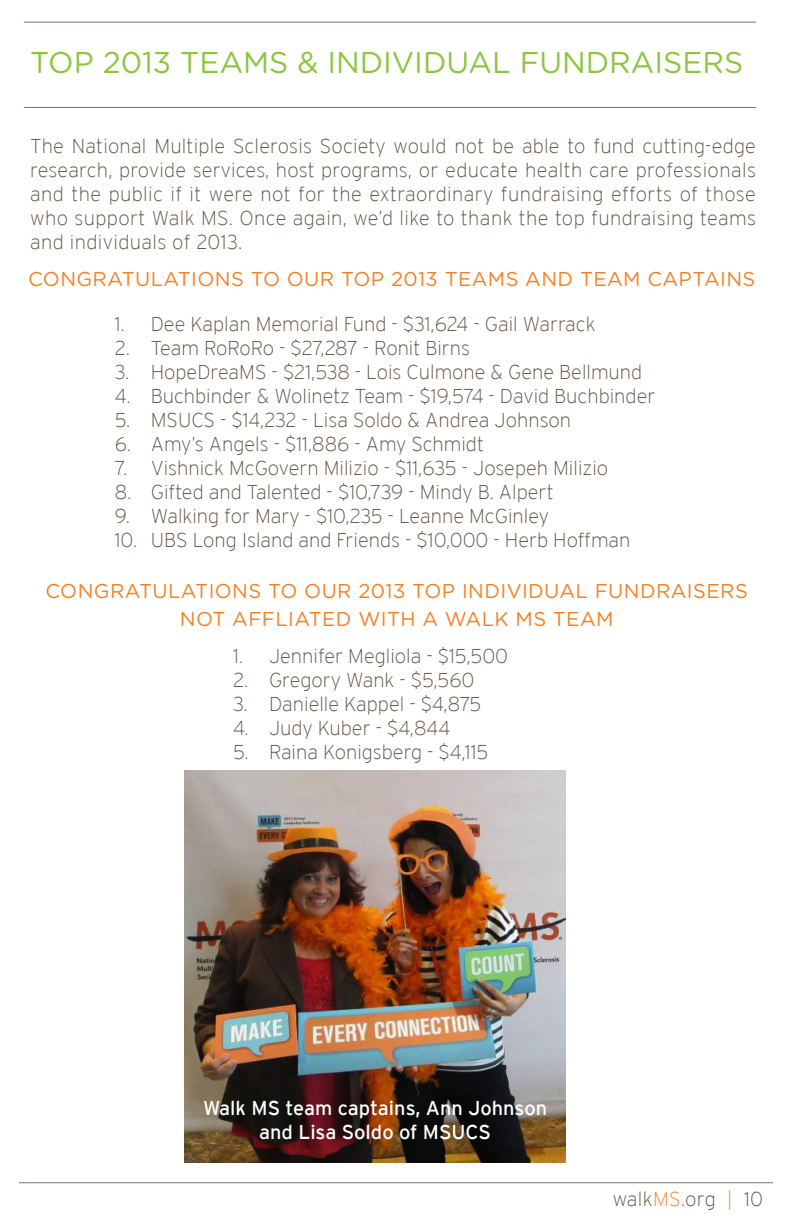
<style>
.page{position:relative;width:792px;height:1224px;background:#fff}
.page>*{position:absolute;margin:0;border:0;box-sizing:border-box;transform-origin:0 0}
.t1{font:30px "Gotham Rounded";color:#8bc63e}
.t2{font:300 24px "Interstate";color:#fff}
.X-Body_Copy{font:200 20px/24px "Interstate";color:#625241;text-align:justify}
._2-Subhead{font:20px/28px "Gotham Rounded";letter-spacing:.02em;color:#f48026;text-align:center}
.t3{font:20px "Interstate";color:#fff}
.X-Body_Copy-2{font:20px "Gotham Rounded";letter-spacing:.02em;color:#f48026}
.X-Body_Copy-3{font:200 20px "Interstate";letter-spacing:.02em;color:#625241}
.s1{color:#f48026}
</style>
<div class="page">
<hr style="left:19px;top:1182px;width:754px;height:1px;background:#807060">
<hr style="left:24px;top:22px;width:732px;height:1px;background:#807060">
<hr style="left:24px;top:107px;width:732px;height:1px;background:#807060">
<img style="left:184px;top:770px;width:382px;height:392px">
<p class="t1" style="left:30px;top:42px;width:715px">TOP 2013 TEAMS &amp; INDIVIDUAL FUNDRAISERS</p>
<p class="X-Body_Copy" style="left:30px;top:134px;width:727px">The National Multiple Sclerosis Society would not be able to fund cutting-edge research, provide services, host programs, or educate health care professionals and the public if it were not for the extraordinary fundraising efforts of those who support Walk MS. Once again, we’d like to thank the top fundraising teams and individuals of 2013.</p>
<p class="X-Body_Copy-2" style="left:28px;top:265px;width:729px">CONGRATULATIONS TO OUR TOP 2013 TEAMS AND TEAM CAPTAINS</p>
<p class="X-Body_Copy" style="left:115px;top:312px;width:482px">1. Dee Kaplan Memorial Fund - $31,624 - Gail Warrack</p>
<p class="X-Body_Copy" style="left:115px;top:336px;width:357px">2. Team RoRoRo - $27,287 - Ronit Birns</p>
<p class="X-Body_Copy" style="left:115px;top:360px;width:529px">3. HopeDreaMS - $21,538 - Lois Culmone &amp; Gene Bellmund</p>
<p class="X-Body_Copy" style="left:115px;top:384px;width:542px">4. Buchbinder &amp; Wolinetz Team - $19,574 - David Buchbinder</p>
<p class="X-Body_Copy" style="left:115px;top:408px;width:458px">5. MSUCS - $14,232 - Lisa Soldo &amp; Andrea Johnson</p>
<p class="X-Body_Copy" style="left:115px;top:432px;width:371px">6. Amy’s Angels - $11,886 - Amy Schmidt</p>
<p class="X-Body_Copy" style="left:115px;top:456px;width:495px">7. Vishnick McGovern Milizio - $11,635 - Josepeh Milizio</p>
<p class="X-Body_Copy" style="left:115px;top:480px;width:440px">8. Gifted and Talented - $10,739 - Mindy B. Alpert</p>
<p class="X-Body_Copy" style="left:115px;top:504px;width:436px">9. Walking for Mary - $10,235 - Leanne McGinley</p>
<p class="X-Body_Copy" style="left:115px;top:528px;width:517px">10. UBS Long Island and Friends - $10,000 - Herb Hoffman</p>
<p class="_2-Subhead" style="left:46px;top:576px;width:704px">CONGRATULATIONS TO OUR 2013 TOP INDIVIDUAL FUNDRAISERS<br>NOT AFFLIATED WITH A WALK MS TEAM</p>
<p class="X-Body_Copy" style="left:233px;top:644px;width:277px">1. Jennifer Megliola - $15,500</p>
<p class="X-Body_Copy" style="left:233px;top:668px;width:243px">2. Gregory Wank - $5,560</p>
<p class="X-Body_Copy" style="left:233px;top:692px;width:250px">3. Danielle Kappel - $4,875</p>
<p class="X-Body_Copy" style="left:233px;top:716px;width:219px">4. Judy Kuber - $4,844</p>
<p class="X-Body_Copy" style="left:233px;top:740px;width:257px">5. Raina Konigsberg - $4,115</p>
<p class="t3" style="left:203px;top:1096px;width:346px">Walk MS team captains, Ann Johnson</p>
<p class="t3" style="left:259px;top:1120px;width:233px">and Lisa Soldo of MSUCS</p>
<p class="t2" style="left:229px;top:1096px;width:304px">Walk MS team, HopeDreaMS</p>
<p class="X-Body_Copy-3" style="left:613px;top:1188px;width:152px">walk<span class="s1">MS</span>.org <span class="s1">|</span> 10</p>
</div>
